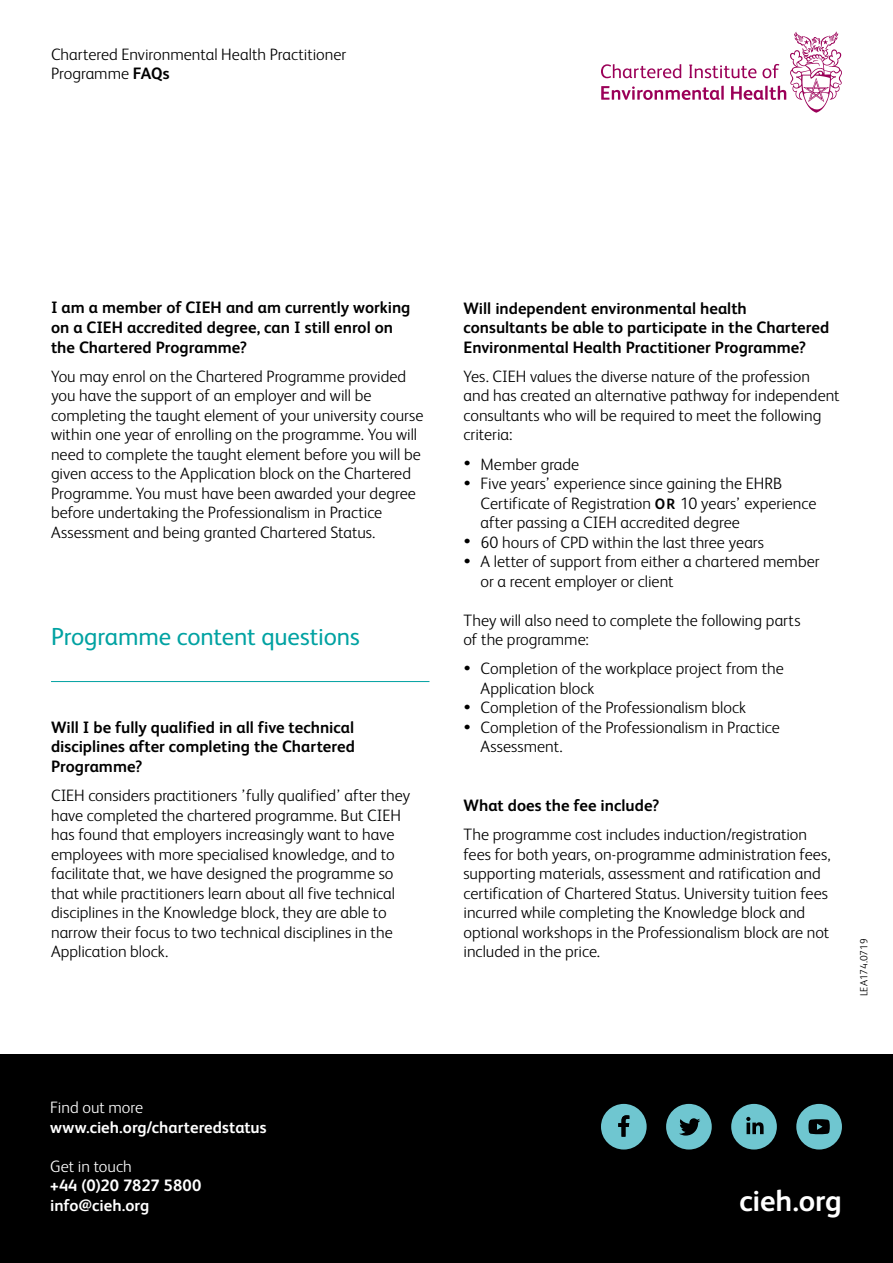
<style>
.page{position:relative;width:893px;height:1263px;background:#fff}
.page>*{position:absolute;margin:0;border:0;box-sizing:border-box;transform-origin:0 0}
.t1{font:700 30px "FS Albert";letter-spacing:-.01em;color:#fff}
.t2{font:24.75px "FS Albert";letter-spacing:-.005em;color:#00a2a2}
.t3{font:300 16.5px/19.5px "FS Albert";color:#000}
.t4{font:700 16.5px/19.5px "FS Albert";color:#000}
.t5{font:700 16.5px/19.5px "FS Albert";color:#fff}
.t6{font:300 16.5px "FS Albert";color:#fff}
.t7{font:300 10.5px "FS Albert";color:#000}
.s1{font-weight:700}
.s2{font-size:15px}
.s3{font-weight:700;font-size:15px}
</style>
<div class="page">
<div style="left:0;top:1054px;width:893px;height:209px;background:#000"></div>
<div style="left:666px;top:1104px;width:46px;height:45px;background:#6fc6d0;border-radius:50%"></div>
<svg style="left:679px;top:1118px;width:21px;height:17px"></svg>
<div style="left:796px;top:1104px;width:46px;height:45px;background:#6fc6d0;border-radius:50%"></div>
<svg style="left:808px;top:1119px;width:22px;height:15px"></svg>
<div style="left:601px;top:1104px;width:46px;height:45px;background:#6fc6d0;border-radius:50%"></div>
<svg style="left:618px;top:1115px;width:11px;height:21px"></svg>
<div style="left:731px;top:1104px;width:46px;height:45px;background:#6fc6d0;border-radius:50%"></div>
<svg style="left:746px;top:1117px;width:18px;height:17px"></svg>
<svg style="left:601px;top:32px;width:241px;height:81px"></svg>
<hr style="left:51px;top:681px;width:378px;height:1px;background:#00a2a2">
<p class="t3" style="left:51px;top:44px;width:297px">Chartered Environmental Health Practitioner<br>Programme <span class="s1">FAQs</span></p>
<p class="t4" style="left:51px;top:298px;width:361px">I am a member of CIEH and am currently working on a CIEH accredited degree, can I still enrol on the Chartered Programme?</p>
<p class="t3" style="left:51px;top:366px;width:374px">You may enrol on the Chartered Programme provided you have the support of an employer and will be completing the taught element of your university course within one year of enrolling on the programme. You will need to complete the taught element before you will be given access to the Application block on the Chartered Programme. You must have been awarded your degree before undertaking the Professionalism in Practice Assessment and being granted Chartered Status.</p>
<h2 class="t2" style="left:51px;top:622px;width:310px">Programme content questions</h2>
<p class="t4" style="left:51px;top:717px;width:305px;text-align:justify">Will I be fully qualified in all five technical disciplines after completing the Chartered Programme?</p>
<p class="t3" style="left:51px;top:785px;width:361px">CIEH considers practitioners ’fully qualified’ after they have completed the chartered programme. But CIEH has found that employers increasingly want to have employees with more specialised knowledge, and to facilitate that, we have designed the programme so that while practitioners learn about all five technical disciplines in the Knowledge block, they are able to narrow their focus to two technical disciplines in the Application block.</p>
<p class="t4" style="left:463px;top:298px;width:367px">Will independent environmental health consultants be able to participate in the Chartered<br>Environmental Health Practitioner Programme?</p>
<p class="t3" style="left:463px;top:366px;width:378px">Yes. CIEH values the diverse nature of the profession and has created an alternative pathway for independent consultants who will be required to meet the following criteria:</p>
<p class="t3" style="left:463px;top:454px;width:117px"><span class="s2">•</span> Member grade</p>
<p class="t3" style="left:480px;top:473px;width:337px;text-indent:-17px"><span class="s2">•</span> Five years’ experience since gaining the EHRB<br>Certificate of Registration <span class="s3">OR</span> 10 years’ experience after passing a CIEH accredited degree</p>
<p class="t3" style="left:463px;top:532px;width:302px"><span class="s2">•</span> 60 hours of CPD within the last three years</p>
<p class="t3" style="left:480px;top:551px;width:341px;text-indent:-17px"><span class="s2">•</span> A letter of support from either a chartered member or a recent employer or client</p>
<p class="t3" style="left:463px;top:610px;width:339px">They will also need to complete the following parts of the programme:</p>
<p class="t3" style="left:480px;top:659px;width:305px;text-indent:-17px"><span class="s2">•</span> Completion of the workplace project from the<br>Application block</p>
<p class="t3" style="left:463px;top:698px;width:284px"><span class="s2">•</span> Completion of the Professionalism block</p>
<p class="t3" style="left:480px;top:717px;width:301px;text-indent:-17px"><span class="s2">•</span> Completion of the Professionalism in Practice<br>Assessment.</p>
<p class="t4" style="left:463px;top:795px;width:197px">What does the fee include?</p>
<p class="t3" style="left:463px;top:824px;width:369px">The programme cost includes induction/registration fees for both years, on-programme administration fees, supporting materials, assessment and ratification and certification of Chartered Status. University tuition fees incurred while completing the Knowledge block and optional workshops in the Professionalism block are not included in the price.</p>
<p class="t7" style="left:858px;top:996px;width:59px;rotate:-90deg">LEA174.0719</p>
<p class="t6" style="left:50px;top:1098px;width:95px">Find out more</p>
<p class="t5" style="left:50px;top:1117px;width:218px">www.cieh.org/charteredstatus</p>
<p class="t6" style="left:50px;top:1156px;width:83px">Get in touch</p>
<p class="t5" style="left:50px;top:1175px;width:153px">+44 (0)20 7827 5800 info@cieh.org</p>
<h1 class="t1" style="left:739px;top:1183px;width:104px">cieh.org</h1>
</div>
